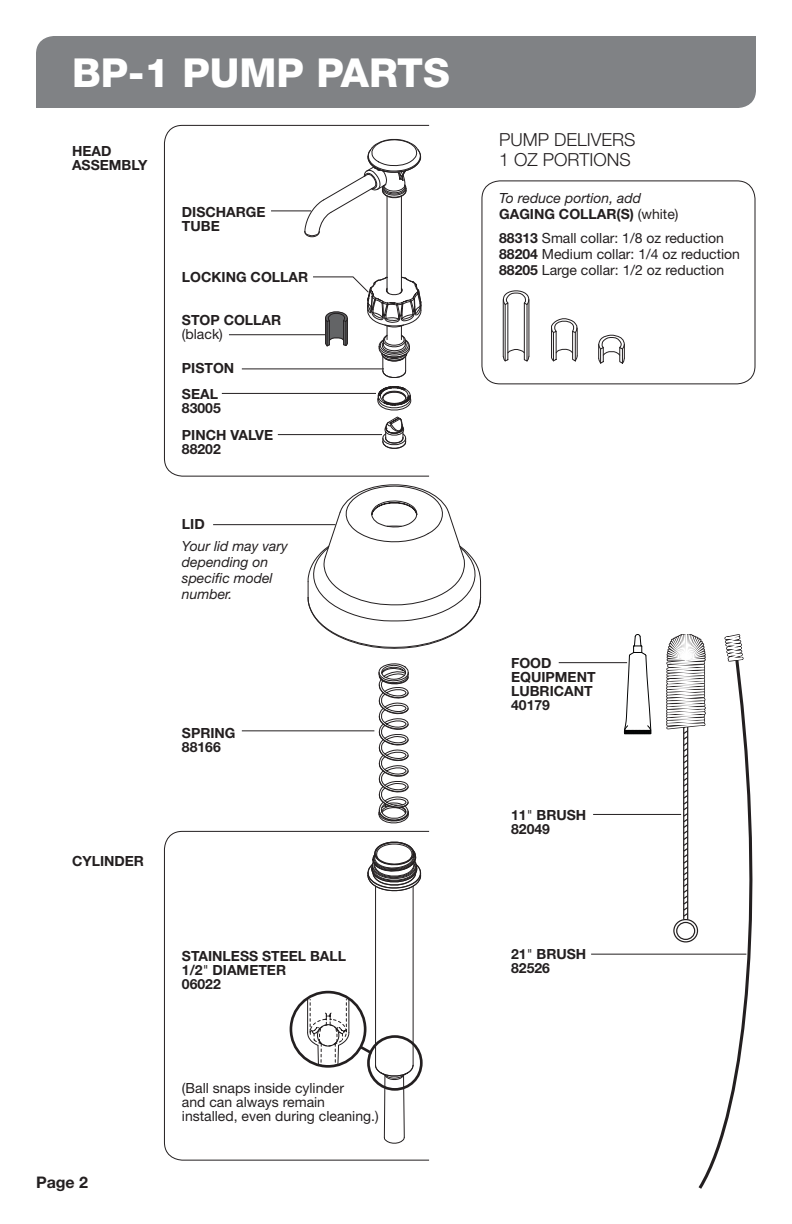
<style>
.page{position:relative;width:792px;height:1224px;background:#fff}
.page>*{position:absolute;margin:0;border:0;box-sizing:border-box;transform-origin:0 0}
.t1{font:800 40px "Helvetica Neue";color:#fff}
.t2{font:300 18px/20px "Helvetica Neue";color:#231f20}
.t3{font:700 16px "Helvetica Neue";color:#231f20}
.t4{font:700 14px/14px "Helvetica Neue";color:#231f20}
.t5{font:14px/14px "Helvetica Neue";color:#231f20}
.t6{font:italic 14px/16px "Helvetica Neue";color:#231f20}
.s1{font-weight:400}
.s2{font-weight:700;font-style:normal}
.s3{font-style:normal}
.s4{font-weight:700}
</style>
<div class="page">
<svg style="left:163px;top:124px;width:267px;height:353px"></svg>
<svg style="left:163px;top:830px;width:267px;height:331px"></svg>
<div style="left:36px;top:36px;width:720px;height:72px;background:#808285"></div>
<hr style="left:375px;top:886px;width:1px;height:179px;background:#231f20">
<hr style="left:413px;top:886px;width:1px;height:179px;background:#231f20">
<svg style="left:375px;top:1065px;width:39px;height:80px"></svg>
<svg style="left:363px;top:839px;width:61px;height:56px"></svg>
<hr style="left:401px;top:196px;width:1px;height:96px;background:#231f20">
<hr style="left:387px;top:196px;width:1px;height:96px;background:#231f20">
<svg style="left:304px;top:137px;width:118px;height:101px"></svg>
<svg style="left:308px;top:484px;width:173px;height:165px"></svg>
<svg style="left:378px;top:663px;width:31px;height:161px"></svg>
<svg style="left:598px;top:335px;width:27px;height:29px"></svg>
<svg style="left:551px;top:318px;width:27px;height:44px"></svg>
<svg style="left:502px;top:290px;width:28px;height:72px"></svg>
<hr style="left:529px;top:300px;width:1px;height:56px;background:#231f20">
<hr style="left:503px;top:300px;width:1px;height:56px;background:#231f20">
<svg style="left:307px;top:999px;width:43px;height:67px"></svg>
<div style="left:367px;top:1035px;width:56px;height:56px;border:3px solid #231f20;border-radius:50%"></div>
<div style="left:290px;top:991px;width:76px;height:77px;border:3px solid #231f20;border-radius:50%"></div>
<svg style="left:358px;top:1044px;width:16px;height:12px"></svg>
<div style="left:317px;top:1024px;width:22px;height:23px;border:1px solid #231f20;border-radius:50%"></div>
<hr style="left:222px;top:393px;width:154px;height:1px;background:#231f20">
<hr style="left:278px;top:434px;width:104px;height:1px;background:#231f20">
<hr style="left:242px;top:730px;width:132px;height:1px;background:#231f20">
<hr style="left:213px;top:524px;width:123px;height:1px;background:#231f20">
<hr style="left:229px;top:334px;width:96px;height:1px;background:#231f20">
<hr style="left:271px;top:210px;width:40px;height:1px;background:#231f20">
<hr style="left:242px;top:368px;width:142px;height:1px;background:#231f20">
<svg style="left:624px;top:634px;width:28px;height:101px"></svg>
<hr style="left:683px;top:726px;width:1px;height:194px;background:#231f20">
<hr style="left:687px;top:726px;width:1px;height:194px;background:#231f20">
<div style="left:673px;top:919px;width:25px;height:24px;border:1px solid #231f20;border-radius:50%"></div>
<div style="left:676px;top:922px;width:19px;height:18px;border:1px solid #231f20;border-radius:50%"></div>
<svg style="left:696px;top:918px;width:56px;height:270px"></svg>
<svg style="left:664px;top:634px;width:89px;height:284px"></svg>
<hr style="left:591px;top:954px;width:155px;height:1px;background:#231f20">
<hr style="left:593px;top:814px;width:88px;height:1px;background:#231f20">
<hr style="left:559px;top:662px;width:68px;height:1px;background:#231f20">
<div style="left:481px;top:180px;width:274px;height:204px;border:1px solid #231f20;border-radius:18px"></div>
<svg style="left:312px;top:276px;width:110px;height:174px"></svg>
<h1 class="t1" style="left:72px;top:59px;width:379px">BP-1 PUMP PARTS</h1>
<p class="t4" style="left:72px;top:145px;width:77px">HEAD<br>ASSEMBLY</p>
<p class="t4" style="left:182px;top:207px;width:85px">DISCHARGE<br>TUBE</p>
<p class="t4" style="left:182px;top:271px;width:128px">LOCKING COLLAR</p>
<p class="t4" style="left:182px;top:314px;width:101px">STOP COLLAR</p>
<p class="t5" style="left:182px;top:328px;width:42px">(black)</p>
<p class="t4" style="left:182px;top:362px;width:54px">PISTON</p>
<p class="t4" style="left:182px;top:388px;width:40px">SEAL<br>83005</p>
<p class="t4" style="left:182px;top:429px;width:93px">PINCH VALVE<br>88202</p>
<p class="t4" style="left:182px;top:518px;width:24px">LID</p>
<p class="t6" style="left:182px;top:539px;width:108px">Your lid may vary depending on specific model number.</p>
<p class="t4" style="left:182px;top:728px;width:55px">SPRING<br>88166</p>
<p class="t4" style="left:72px;top:855px;width:74px">CYLINDER</p>
<p class="t3" style="left:36px;top:1177px;width:54px">Page 2</p>
<p class="t4" style="left:182px;top:950px;width:166px">STAINLESS STEEL BALL<br>1/2<span class="s1">"</span> DIAMETER<br>06022</p>
<p class="t5" style="left:182px;top:1082px;width:198px">(Ball snaps inside cylinder<br>and can always remain installed, even during cleaning.)</p>
<p class="t2" style="left:499px;top:131px;width:138px">PUMP DELIVERS<br>1 OZ PORTIONS</p>
<p class="t6" style="left:499px;top:191px;width:181px">To reduce portion, add<br><span class="s2">GAGING COLLAR(S)</span> <span class="s3">(white)</span></p>
<p class="t5" style="left:499px;top:231px;width:242px;line-height:16px"><span class="s4">88313</span> Small collar: 1/8 oz reduction<br><span class="s4">88204</span> Medium collar: 1/4 oz reduction<br><span class="s4">88205</span> Large collar: 1/2 oz reduction</p>
<p class="t4" style="left:511px;top:657px;width:86px">FOOD<br>EQUIPMENT<br>LUBRICANT<br>40179</p>
<p class="t4" style="left:511px;top:810px;width:77px">11<span class="s1">"</span> BRUSH<br>82049</p>
<p class="t4" style="left:511px;top:948px;width:77px">21<span class="s1">"</span> BRUSH<br>82526</p>
</div>
